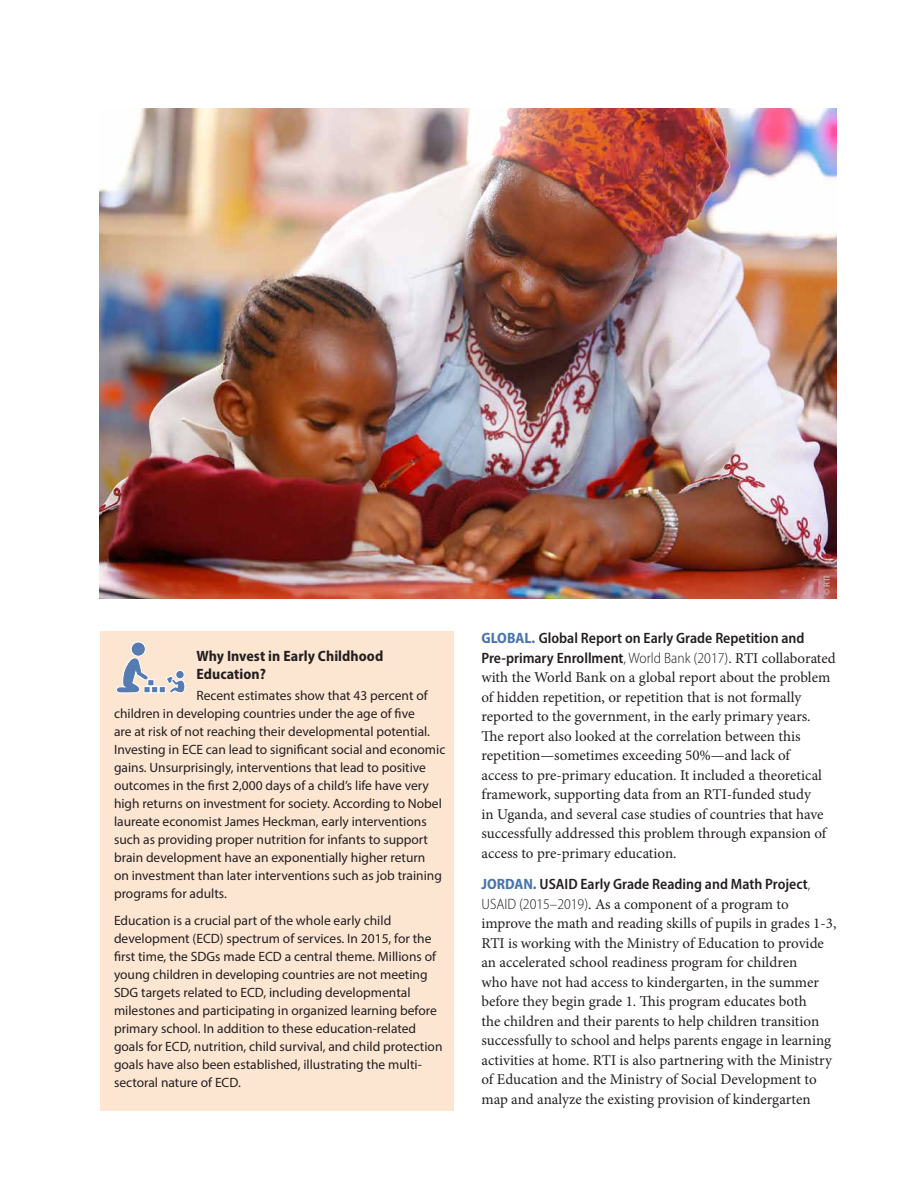
<style>
.page{position:relative;width:918px;height:1188px;background:#fff}
.page>*{position:absolute;margin:0;border:0;box-sizing:border-box;transform-origin:0 0}
.t1{font:15px/19.5px "Minion Pro";color:#231f20}
.t2{font:600 semi-condensed 15px/19.5px "Myriad Pro";color:#231f20}
.t3{font:700 semi-condensed 15px/18px "Myriad Pro";letter-spacing:.005em;color:#231f20}
.t4{font:13.5px/18px "Myriad Pro";color:#231f20}
.t5{font:9px "Myriad Pro";color:#d1d3d4}
.s1{font-weight:700;color:#4974ad}
.s2{font-weight:300}
.s3{font-family:"Minion Pro";font-weight:400;font-stretch:normal}
.s4{font-family:"Myriad Pro";font-weight:300;font-stretch:semi-condensed}
</style>
<div class="page">
<img style="left:99px;top:108px;width:738px;height:490px">
<div style="left:100px;top:632px;width:354px;height:479px;background:#fce6d2"></div>
<div style="left:151px;top:686px;width:7px;height:7px;background:#557bb1;border:1px solid #fff"></div>
<div style="left:159px;top:686px;width:7px;height:7px;background:#557bb1;border:1px solid #fff"></div>
<svg style="left:149px;top:679px;width:5px;height:7px"></svg>
<div style="left:131px;top:642px;width:14px;height:14px;background:#557bb1;border-radius:50%"></div>
<div style="left:131px;top:642px;width:15px;height:14px;border:1px solid #fff;border-radius:50%"></div>
<svg style="left:116px;top:656px;width:33px;height:37px"></svg>
<div style="left:176px;top:670px;width:8px;height:9px;background:#557bb1;border-radius:50%"></div>
<div style="left:175px;top:670px;width:9px;height:9px;border:1px solid #fff;border-radius:50%"></div>
<svg style="left:165px;top:675px;width:20px;height:18px"></svg>
<p class="t3" style="left:196px;top:647px;width:188px">Why Invest in Early Childhood<br>Education?</p>
<p class="t4" style="left:114px;top:686px;width:333px;text-indent:82px">Recent estimates show that 43 percent of children in developing countries under the age of five<br>are at risk of not reaching their developmental potential.<br>Investing in ECE can lead to significant social and economic gains. Unsurprisingly, interventions that lead to positive outcomes in the first 2,000 days of a child’s life have very high returns on investment for society. According to Nobel laureate economist James Heckman, early interventions such as providing proper nutrition for infants to support brain development have an exponentially higher return<br>on investment than later interventions such as job training programs for adults.</p>
<p class="t4" style="left:114px;top:911px;width:330px">Education is a crucial part of the whole early child development (ECD) spectrum of services. In 2015, for the first time, the SDGs made ECD a central theme. Millions of young children in developing countries are not meeting SDG targets related to ECD, including developmental milestones and participating in organized learning before primary school. In addition to these education-related goals for ECD, nutrition, child survival, and child protection goals have also been established, illustrating the multi&shy;sectoral nature of ECD.</p>
<p class="t4" style="left:114px;top:686px;width:314px;text-indent:239px">39<br>of childre in d veloping countries under the age of five are at risk f not reaching their developmental potential. Investing in ECE can lead to sign fic t social and eco omic gains. U surpris ngly, interven ions that lead to positive outcomes in the first 2,000 days of a child’s life have very high retu ns on investment for<br>soci ty. According to Nobel laureate economist James Heckman, early interventions such as providing proper nutrition for infants to support brain developm nt have a exponentially higher return o nvestment than later</p>
<p class="t4" style="left:114px;top:911px;width:312px">Investment in ECE s a crucial part of ECD to achieve the<br>Sustainabl Developm nt Goals (SDGs). In 2015, for the</p>
<p class="t4" style="left:114px;top:1019px;width:313px">before primary school. In addi ion to these education&shy;rel ted goals for ECD, utrition, ch ld survival, and child protection goals have also been established, illustrating the mu ti-sectoral nature of ECD.</p>
<p class="t5" style="left:821px;top:595px;width:21px;rotate:-90deg">© RTI</p>
<p class="t2" style="left:482px;top:628px;width:356px"><span class="s1">GLOBAL.</span> Global Report on Early Grade Repetition and<br>Pre-primary Enrollment<span class="s2">, World Bank (2017)</span><span class="s3">. RTI collaborated</span></p>
<p class="t1" style="left:482px;top:668px;width:350px">with the World Bank on a global report about the problem of hidden repetition, or repetition that is not formally reported to the government, in the early primary years.<br>The report also looked at the correlation between this repetition—sometimes exceeding 50%—and lack of access to pre-primary education. It included a theoretical framework, supporting data from an RTI-funded study<br>in Uganda, and several case studies of countries that have successfully addressed this problem through expansion of access to pre-primary education.</p>
<p class="t2" style="left:482px;top:874px;width:330px"><span class="s1">JORDAN.</span> USAID Early Grade Reading and Math Project<span class="s2">,</span></p>
<p class="t1" style="left:482px;top:894px;width:356px"><span class="s4">USAID (2015–2019)</span>. As a component of a program to improve the math and reading skills of pupils in grades 1-3, RTI is working with the Ministry of Education to provide an accelerated school readiness program for children<br>who have not had access to kindergarten, in the summer before they begin grade 1. This program educates both<br>the children and their parents to help children transition successfully to school and helps parents engage in learning activities at home. RTI is also partnering with the Ministry of Education and the Ministry of Social Development to map and analyze the existing provision of kindergarten</p>
</div>
